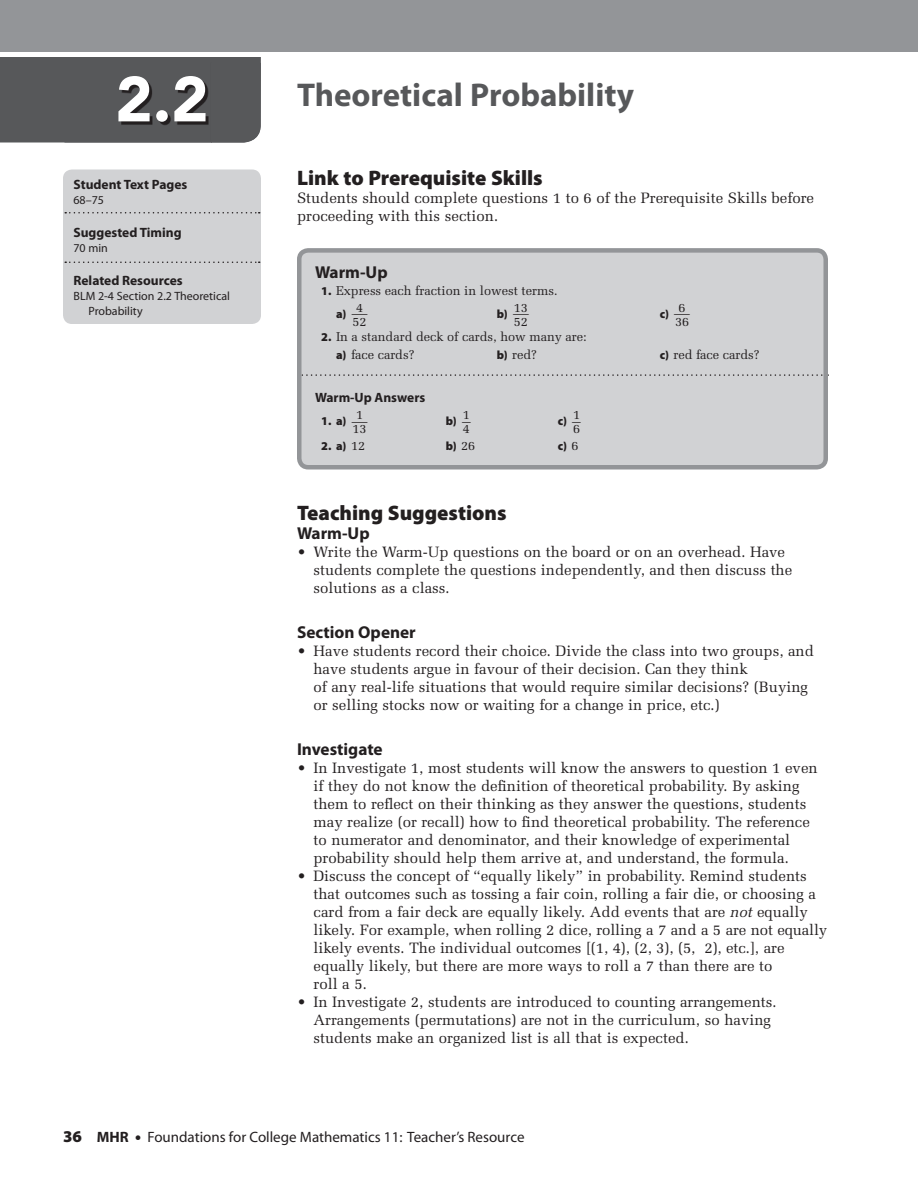
<style>
.page{position:relative;width:918px;height:1188px;background:#fff}
.page>*{position:absolute;margin:0;border:0;box-sizing:border-box;transform-origin:0 0}
.t1{font:900 63px "Avenir";color:#fff}
.t2{font:700 33px "Myriad Pro";color:#57585a}
.t3{font:900 21px "Myriad Pro";color:#231f20}
.t4{font:700 17.25px "Myriad Pro";color:#231f20}
.t5{font:15px/18px "Melior";color:#231f20}
.t6{font:15px "Myriad";color:#231f20}
.t7{font:700 13.5px "Myriad Pro";color:#231f20}
.t8{font:12.75px/17.2px "Melior";color:#231f20}
.t9{font:12px/15px "Myriad Pro";color:#231f20}
.t10{font:900 12px "Myriad Pro";color:#231f20}
.s1{font-family:"Myriad Pro";font-weight:900;font-size:12px}
.s2{font-family:"Melior";font-weight:400;font-size:12.75px}
.s3{font-style:italic}
.s4{font-family:"Myriad Pro";font-weight:900;font-size:16.5px}
.s5{font-weight:700}
</style>
<div class="page">
<div style="left:0;top:0;width:918px;height:52px;background:#939598"></div>
<div style="left:63px;top:170px;width:198px;height:154px;background:#d1d2d4;border-radius:9px"></div>
<svg style="left:65px;top:212px;width:195px;height:2px"></svg>
<svg style="left:65px;top:262px;width:195px;height:1px"></svg>
<div style="left:299px;top:250px;width:527px;height:217px;background:#d1d2d4;border-radius:9px"></div>
<svg style="left:302px;top:374px;width:521px;height:2px"></svg>
<div style="left:297px;top:248px;width:531px;height:222px;border:4px solid #939598;border-radius:9px"></div>
<svg style="left:0;top:57px;width:261px;height:86px;background:#535456"></svg>
<h1 class="t1" style="left:115px;top:61px;width:95px">2.2</h1>
<p class="t7" style="left:74px;top:175px;width:115px">Student Text Pages</p>
<p class="t9" style="left:74px;top:192px;width:32px">68–75</p>
<p class="t7" style="left:74px;top:223px;width:110px">Suggested Timing</p>
<p class="t9" style="left:74px;top:240px;width:36px">70 min</p>
<p class="t7" style="left:74px;top:271px;width:111px">Related Resources</p>
<p class="t9" style="left:88px;top:288px;width:143px;text-indent:-15px">BLM 2-4 Section 2.2 Theoretical<br>Probability</p>
<h2 class="t2" style="left:297px;top:73px;width:338px">Theoretical Probability</h2>
<h3 class="t3" style="left:297px;top:164px;width:247px">Link to Prerequisite Skills</h3>
<p class="t5" style="left:297px;top:189px;width:519px">Students should complete questions 1 to 6 of the Prerequisite Skills before proceeding with this section.</p>
<p class="t4" style="left:315px;top:261px;width:74px">Warm-Up</p>
<p class="t8" style="left:321px;top:282px;width:238px"><span class="s1">1.</span> Express each fraction in lowest terms.</p>
<p class="t10" style="left:336px;top:306px;width:33px">a ) <sup>_</sup><sup>4</sup></p>
<p class="t8" style="left:353px;top:313px;width:16px">52</p>
<p class="t10" style="left:497px;top:306px;width:34px">b) <sup>_</sup><sup>13</sup></p>
<p class="t8" style="left:514px;top:313px;width:16px">52</p>
<p class="t10" style="left:660px;top:306px;width:32px">c ) <sup>_</sup><sup>6</sup></p>
<p class="t8" style="left:675px;top:313px;width:16px">36</p>
<p class="t8" style="left:336px;top:328px;width:252px;text-indent:-15px"><span class="s1">2.</span> In a standard deck of cards, how many are: <span class="s1">a)</span> face cards?</p>
<p class="t8" style="left:497px;top:345px;width:42px"><span class="s1">b)</span> red?</p>
<p class="t8" style="left:660px;top:345px;width:101px"><span class="s1">c)</span> red face cards?</p>
<p class="t7" style="left:315px;top:389px;width:112px">Warm-Up Answers</p>
<p class="t10" style="left:321px;top:413px;width:48px">1. a) <sup>_</sup><sup>1</sup></p>
<p class="t8" style="left:353px;top:420px;width:16px">13</p>
<p class="t10" style="left:446px;top:413px;width:26px">b ) <sup>_</sup><sup>1</sup></p>
<p class="t8" style="left:463px;top:420px;width:9px">4</p>
<p class="t10" style="left:558px;top:413px;width:25px">c ) <sup>_</sup><sup>1</sup></p>
<p class="t8" style="left:573px;top:420px;width:9px">6</p>
<p class="t10" style="left:321px;top:438px;width:45px">2. a) <span class="s2">12</span></p>
<p class="t10" style="left:446px;top:438px;width:31px">b) <span class="s2">26</span></p>
<p class="t10" style="left:558px;top:438px;width:22px">c) <span class="s2">6</span></p>
<h3 class="t3" style="left:297px;top:499px;width:211px">Teaching Suggestions</h3>
<p class="t4" style="left:297px;top:522px;width:74px">Warm-Up</p>
<p class="t5" style="left:314px;top:543px;width:480px;text-indent:-16px">• Write the Warm-Up questions on the board or on an overhead. Have students complete the questions independently, and then discuss the solutions as a class.</p>
<p class="t4" style="left:297px;top:621px;width:120px">Section Opener</p>
<p class="t5" style="left:314px;top:642px;width:502px;text-indent:-16px">• Have students record their choice. Divide the class into two groups, and have students argue in favour of their decision. Can they think<br>of any real-life situations that would require similar decisions? (Buying or selling stocks now or waiting for a change in price, etc.)</p>
<p class="t4" style="left:297px;top:738px;width:87px">Investigate</p>
<p class="t5" style="left:314px;top:759px;width:506px;text-indent:-16px">• In Investigate 1, most students will know the answers to question 1 even if they do not know the definition of theoretical probability. By asking them to reflect on their thinking as they answer the questions, students may realize (or recall) how to find theoretical probability. The reference to numerator and denominator, and their knowledge of experimental probability should help them arrive at, and understand, the formula.</p>
<p class="t5" style="left:314px;top:867px;width:515px;text-indent:-16px">• Discuss the concept of “equally likely” in probability. Remind students that outcomes such as tossing a fair coin, rolling a fair die, or choosing a card from a fair deck are equally likely. Add events that are <span class="s3">not</span> equally likely. For example, when rolling 2 dice, rolling a 7 and a 5 are not equally likely events. The individual outcomes [(1, 4), (2, 3), (5, 2), etc.], are equally likely, but there are more ways to roll a 7 than there are to<br>roll a 5.</p>
<p class="t5" style="left:314px;top:993px;width:465px;text-indent:-16px">• In Investigate 2, students are introduced to counting arrangements.<br>Arrangements (permutations) are not in the curriculum, so having students make an organized list is all that is expected.</p>
<p class="t6" style="left:63px;top:1129px;width:463px"><span class="s4">36</span> <span class="s5">MHR</span> <span class="s4">•</span> Foundations for College Mathematics 11: Teacher’s Resource</p>
</div>
